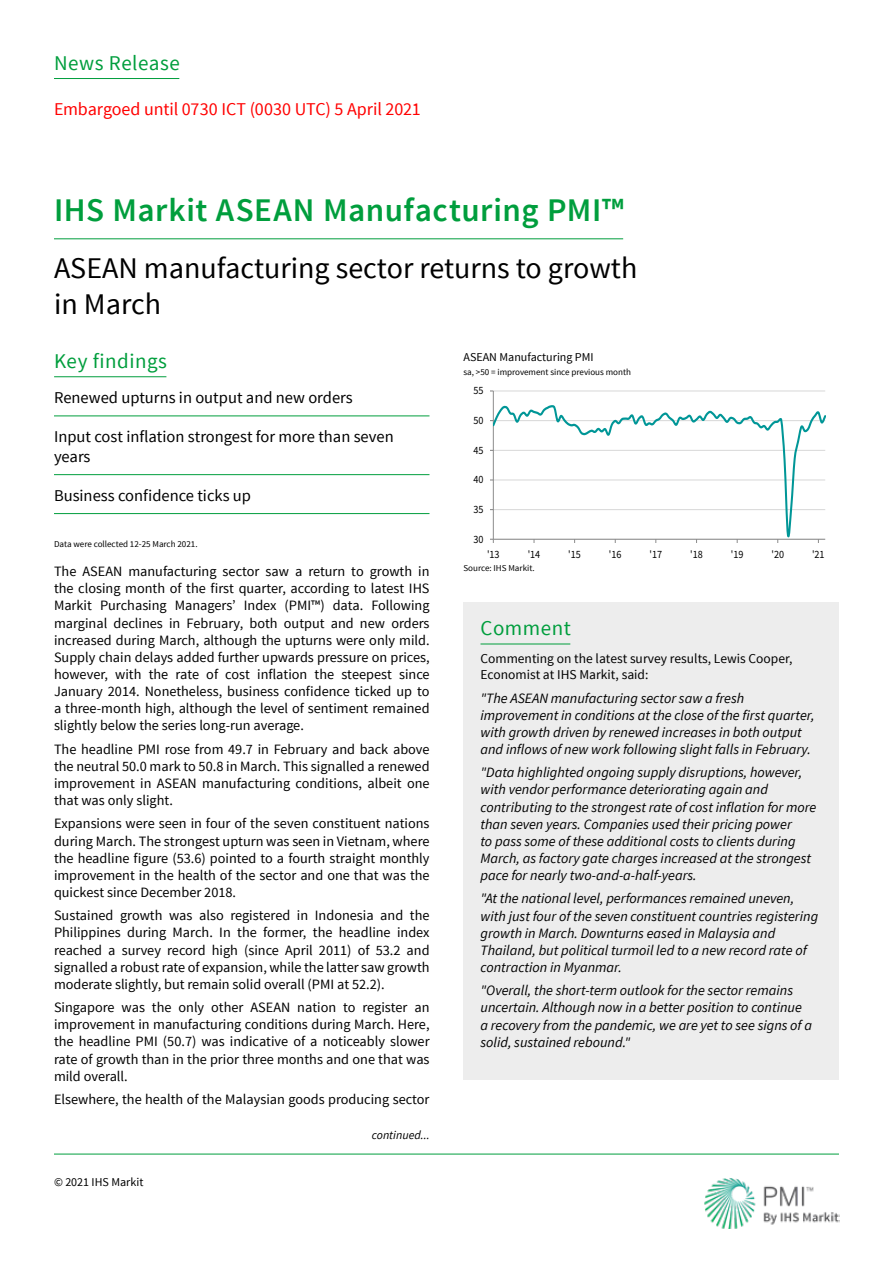
<style>
.page{position:relative;width:893px;height:1263px;background:#fff}
.page>*{position:absolute;margin:0;border:0;box-sizing:border-box;transform-origin:0 0}
.t1{font:600 33px "Source Sans Pro";letter-spacing:.015em;color:#009e3d}
.t2{font:30px/36px "Source Sans Pro";color:#000}
.t3{font:21px "Source Sans Pro";letter-spacing:.025em;color:#009e3d}
.t4{font:18px "Source Sans Pro";letter-spacing:-.005em;color:#f00}
.t5{font:16.5px/19.8px "Source Sans Pro";color:#000}
.t6{font:14.25px/17.1px "Source Sans Pro";color:#000;text-align:justify}
.t7{font:italic 14.25px/17.1px "Source Sans Pro";color:#000}
.t8{font:13.5px/16.2px "Source Sans Pro";color:#000}
.t9{font:12px "Source Sans Pro";color:#000}
.t10{font:italic 12px "Source Sans Pro";color:#000}
.t11{font:11.1px "Source Sans Pro";letter-spacing:-.005em;color:#000;scale:.91 1}
.t12{font:9px "Source Sans Pro";color:#000}
</style>
<div class="page">
<img style="left:704px;top:1178px;width:136px;height:50px">
<hr style="left:54px;top:1154px;width:785px;height:1px;background:#009e3d">
<hr style="left:493px;top:391px;width:332px;height:1px;background:#d9d9d9">
<hr style="left:493px;top:391px;width:1px;height:148px;background:#868686">
<svg style="left:493px;top:404px;width:333px;height:136px"></svg>
<hr style="left:54px;top:376px;width:112px;height:1px;background:#009e3d">
<hr style="left:54px;top:78px;width:125px;height:1px;background:#009e3d">
<hr style="left:54px;top:238px;width:569px;height:1px;background:#009e3d">
<hr style="left:54px;top:416px;width:375px;height:1px;background:#009e3d">
<hr style="left:54px;top:474px;width:375px;height:1px;background:#009e3d">
<hr style="left:54px;top:513px;width:375px;height:1px;background:#009e3d">
<div style="left:463px;top:602px;width:376px;height:56px;background:#ededed"></div>
<hr style="left:480px;top:644px;width:90px;height:1px;background:#009e3d">
<div style="left:463px;top:653px;width:376px;height:427px;background:#ededed"></div>
<h3 class="t3" style="left:54px;top:50px;width:127px">News Release</h3>
<p class="t4" style="left:54px;top:98px;width:368px">Embargoed until 0730 ICT (0030 UTC) 5 April 2021</p>
<h1 class="t1" style="left:54px;top:190px;width:571px">IHS Markit ASEAN Manufacturing PMI™</h1>
<h2 class="t2" style="left:54px;top:250px;width:585px">ASEAN manufacturing sector returns to growth in March</h2>
<h3 class="t3" style="left:54px;top:348px;width:114px">Key findings</h3>
<p class="t9" style="left:463px;top:350px;width:132px">ASEAN Manufacturing PMI</p>
<p class="t12" style="left:463px;top:366px;width:169px">sa, &gt;50 = improvement since previous month</p>
<p class="t5" style="left:54px;top:388px;width:300px">Renewed upturns in output and new orders</p>
<p class="t5" style="left:54px;top:427px;width:341px">Input cost inflation strongest for more than seven years</p>
<p class="t5" style="left:54px;top:485px;width:199px">Business confidence ticks up</p>
<p class="t12" style="left:54px;top:538px;width:145px">Data were collected 12-25 March 2021.</p>
<p class="t6" style="left:54px;top:563px;width:377px">The ASEAN manufacturing sector saw a return to growth in the closing month of the first quarter, according to latest IHS Markit Purchasing Managers’ Index (PMI™) data. Following marginal declines in February, both output and new orders increased during March, although the upturns were only mild.<br>Supply chain delays added further upwards pressure on prices, however, with the rate of cost inflation the steepest since January 2014. Nonetheless, business confidence ticked up to a three-month high, although the level of sentiment remained slightly below the series long-run average.</p>
<p class="t6" style="left:54px;top:741px;width:377px">The headline PMI rose from 49.7 in February and back above the neutral 50.0 mark to 50.8 in March. This signalled a renewed improvement in ASEAN manufacturing conditions, albeit one that was only slight.</p>
<p class="t6" style="left:54px;top:815px;width:377px">Expansions were seen in four of the seven constituent nations during March. The strongest upturn was seen in Vietnam, where the headline figure (53.6) pointed to a fourth straight monthly improvement in the health of the sector and one that was the quickest since December 2018.</p>
<p class="t6" style="left:54px;top:907px;width:377px">Sustained growth was also registered in Indonesia and the Philippines during March. In the former, the headline index reached a survey record high (since April 2011) of 53.2 and signalled a robust rate of expansion, while the latter saw growth moderate slightly, but remain solid overall (PMI at 52.2).</p>
<p class="t6" style="left:54px;top:999px;width:377px">Singapore was the only other ASEAN nation to register an improvement in manufacturing conditions during March. Here, the headline PMI (50.7) was indicative of a noticeably slower rate of growth than in the prior three months and one that was mild overall.</p>
<p class="t6" style="left:54px;top:1091px;width:377px">Elsewhere, the health of the Malaysian goods producing sector</p>
<p class="t9" style="left:54px;top:1175px;width:91px">© 2021 IHS Markit</p>
<p class="t10" style="left:372px;top:1128px;width:59px">continued...</p>
<p class="t11" style="left:473px;top:384px;width:13px">55</p>
<p class="t11" style="left:473px;top:413px;width:13px">50</p>
<p class="t11" style="left:473px;top:443px;width:13px">45</p>
<p class="t11" style="left:473px;top:473px;width:13px">40</p>
<p class="t11" style="left:473px;top:502px;width:13px">35</p>
<p class="t11" style="left:473px;top:532px;width:13px">30</p>
<p class="t11" style="left:487px;top:547px;width:15px">'13</p>
<p class="t11" style="left:528px;top:547px;width:15px">'14</p>
<p class="t11" style="left:568px;top:547px;width:15px">'15</p>
<p class="t11" style="left:609px;top:547px;width:15px">'16</p>
<p class="t11" style="left:649px;top:547px;width:15px">'17</p>
<p class="t11" style="left:690px;top:547px;width:15px">'18</p>
<p class="t11" style="left:731px;top:547px;width:15px">'19</p>
<p class="t11" style="left:771px;top:547px;width:15px">'20</p>
<p class="t11" style="left:812px;top:547px;width:15px">'21</p>
<p class="t12" style="left:463px;top:562px;width:73px">Source: IHS Markit.</p>
<h3 class="t3" style="left:480px;top:615px;width:92px">Comment</h3>
<p class="t8" style="left:480px;top:650px;width:313px">Commenting on the latest survey results, Lewis Cooper,<br>Economist at IHS Markit, said:</p>
<p class="t7" style="left:480px;top:689px;width:335px">"The ASEAN manufacturing sector saw a fresh improvement in conditions at the close of the first quarter, with growth driven by renewed increases in both output and inflows of new work following slight falls in February.</p>
<p class="t7" style="left:480px;top:764px;width:337px">"Data highlighted ongoing supply disruptions, however, with vendor performance deteriorating again and contributing to the strongest rate of cost inflation for more than seven years. Companies used their pricing power<br>to pass some of these additional costs to clients during March, as factory gate charges increased at the strongest pace for nearly two-and-a-half-years.</p>
<p class="t7" style="left:480px;top:890px;width:339px">"At the national level, performances remained uneven, with just four of the seven constituent countries registering growth in March. Downturns eased in Malaysia and Thailand, but political turmoil led to a new record rate of contraction in Myanmar.</p>
<p class="t7" style="left:480px;top:982px;width:333px">"Overall, the short-term outlook for the sector remains uncertain. Although now in a better position to continue a recovery from the pandemic, we are yet to see signs of a solid, sustained rebound."</p>
</div>
